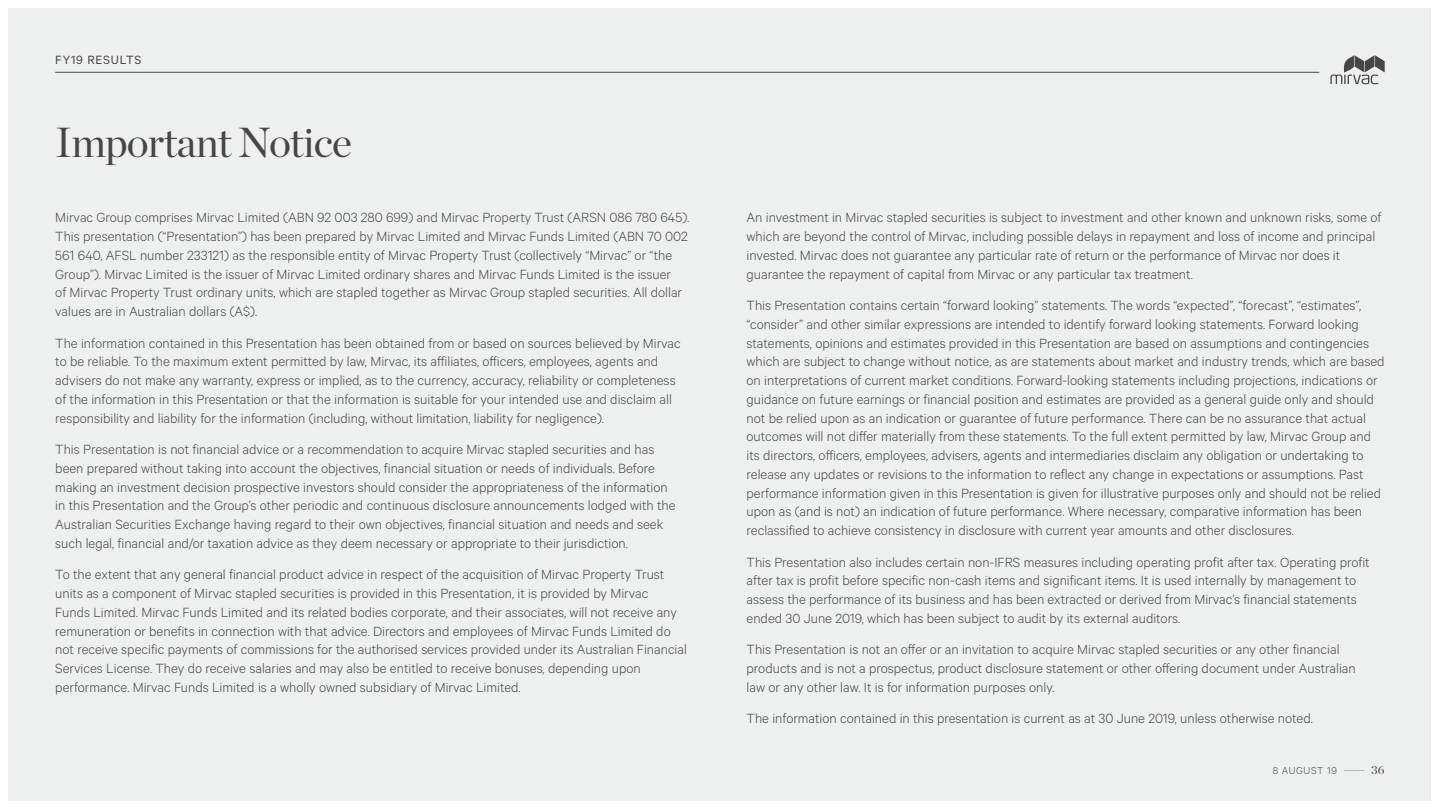
<style>
.page{position:relative;width:1440px;height:810px;background:#fff}
.page>*{position:absolute;margin:0;border:0;box-sizing:border-box;transform-origin:0 0}
.t1{font:42px "Chronicle Display";letter-spacing:-.02em;color:#464547}
.t2{font:300 15px/18.8px "Calibre";color:#464547}
.t3{font:13.5px "Calibre";letter-spacing:.055em;color:#464547}
.t4{font:12px "Chronicle Display";color:#464547}
.t5{font:300 11.25px "Calibre";letter-spacing:.055em;color:#464547}
</style>
<div class="page">
<div style="left:9px;top:9px;width:1422px;height:801px;background:#eeefef"></div>
<svg style="left:1330px;top:55px;width:54px;height:29px"></svg>
<hr style="left:55px;top:72px;width:1264px;height:1px;background:#464547">
<svg style="left:1344px;top:770px;width:19px;height:1px"></svg>
<div style="left:4px;top:801px;width:1431px;height:9px;background:#fff"></div>
<p class="t3" style="left:55px;top:51px;width:88px">FY19 RESULTS</p>
<h1 class="t1" style="left:55px;top:110px;width:298px">Important Notice</h1>
<p class="t2" style="left:55px;top:208px;width:635px">Mirvac Group comprises Mirvac Limited (ABN 92 003 280 699) and Mirvac Property Trust (ARSN 086 780 645).<br>This presentation (“Presentation”) has been prepared by Mirvac Limited and Mirvac Funds Limited (ABN 70 002<br>561 640, AFSL number 233121) as the responsible entity of Mirvac Property Trust (collectively “Mirvac” or “the Group”). Mirvac Limited is the issuer of Mirvac Limited ordinary shares and Mirvac Funds Limited is the issuer<br>of Mirvac Property Trust ordinary units, which are stapled together as Mirvac Group stapled securities. All dollar values are in Australian dollars (A$).</p>
<p class="t2" style="left:55px;top:333px;width:627px">The information contained in this Presentation has been obtained from or based on sources believed by Mirvac to be reliable. To the maximum extent permitted by law, Mirvac, its affiliates, officers, employees, agents and advisers do not make any warranty, express or implied, as to the currency, accuracy, reliability or completeness of the information in this Presentation or that the information is suitable for your intended use and disclaim all responsibility and liability for the information (including, without limitation, liability for negligence).</p>
<p class="t2" style="left:55px;top:439px;width:621px">This Presentation is not financial advice or a recommendation to acquire Mirvac stapled securities and has been prepared without taking into account the objectives, financial situation or needs of individuals. Before making an investment decision prospective investors should consider the appropriateness of the information in this Presentation and the Group’s other periodic and continuous disclosure announcements lodged with the Australian Securities Exchange having regard to their own objectives, financial situation and needs and seek such legal, financial and/or taxation advice as they deem necessary or appropriate to their jurisdiction.</p>
<p class="t2" style="left:55px;top:565px;width:633px">To the extent that any general financial product advice in respect of the acquisition of Mirvac Property Trust units as a component of Mirvac stapled securities is provided in this Presentation, it is provided by Mirvac<br>Funds Limited. Mirvac Funds Limited and its related bodies corporate, and their associates, will not receive any remuneration or benefits in connection with that advice. Directors and employees of Mirvac Funds Limited do not receive specific payments of commissions for the authorised services provided under its Australian Financial Services License. They do receive salaries and may also be entitled to receive bonuses, depending upon performance. Mirvac Funds Limited is a wholly owned subsidiary of Mirvac Limited.</p>
<p class="t2" style="left:746px;top:208px;width:636px">An investment in Mirvac stapled securities is subject to investment and other known and unknown risks, some of which are beyond the control of Mirvac, including possible delays in repayment and loss of income and principal invested. Mirvac does not guarantee any particular rate of return or the performance of Mirvac nor does it guarantee the repayment of capital from Mirvac or any particular tax treatment.</p>
<p class="t2" style="left:746px;top:295px;width:639px">This Presentation contains certain “forward looking” statements. The words “expected”, “forecast”, “estimates”, “consider” and other similar expressions are intended to identify forward looking statements. Forward looking statements, opinions and estimates provided in this Presentation are based on assumptions and contingencies which are subject to change without notice, as are statements about market and industry trends, which are based on interpretations of current market conditions. Forward-looking statements including projections, indications or guidance on future earnings or financial position and estimates are provided as a general guide only and should not be relied upon as an indication or guarantee of future performance. There can be no assurance that actual outcomes will not differ materially from these statements. To the full extent permitted by law, Mirvac Group and its directors, officers, employees, advisers, agents and intermediaries disclaim any obligation or undertaking to release any updates or revisions to the information to reflect any change in expectations or assumptions. Past performance information given in this Presentation is given for illustrative purposes only and should not be relied upon as (and is not) an indication of future performance. Where necessary, comparative information has been reclassified to achieve consistency in disclosure with current year amounts and other disclosures.</p>
<p class="t2" style="left:746px;top:552px;width:624px">This Presentation also includes certain non-IFRS measures including operating profit after tax. Operating profit after tax is profit before specific non-cash items and significant items. It is used internally by management to assess the performance of its business and has been extracted or derived from Mirvac’s financial statements ended 30 June 2019, which has been subject to audit by its external auditors.</p>
<p class="t2" style="left:746px;top:640px;width:610px">This Presentation is not an offer or an invitation to acquire Mirvac stapled securities or any other financial products and is not a prospectus, product disclosure statement or other offering document under Australian law or any other law. It is for information purposes only.</p>
<p class="t2" style="left:746px;top:709px;width:568px">The information contained in this presentation is current as at 30 June 2019, unless otherwise noted.</p>
<p class="t5" style="left:1272px;top:764px;width:66px">8 AUGUST 19</p>
<p class="t4" style="left:1371px;top:760px;width:15px">36</p>
</div>
